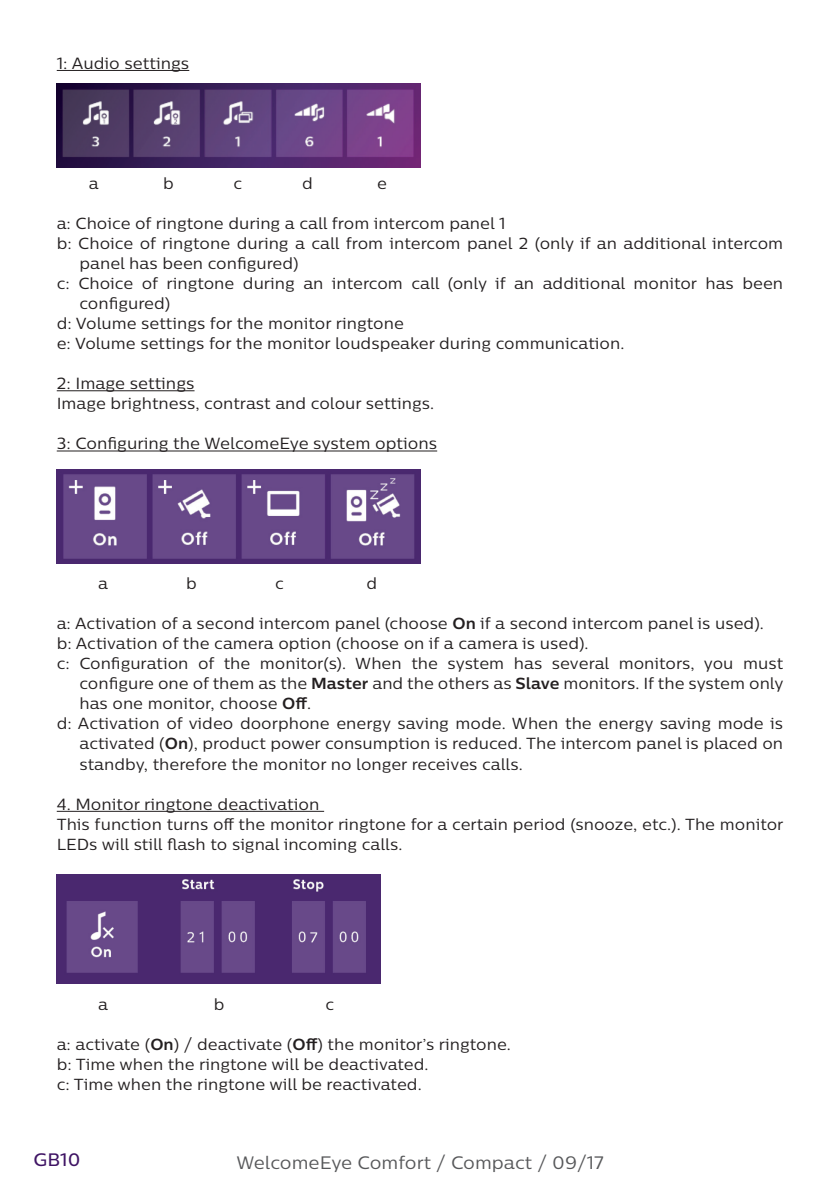
<style>
.page{position:relative;width:840px;height:1191px;background:#fff}
.page>*{position:absolute;margin:0;border:0;box-sizing:border-box;transform-origin:0 0}
.t1{font:18px "Centrale Sans";color:#57585a}
.t2{font:500 18px "Centrale Sans";color:#3f1464}
.t3{font:16.2px "Centrale Sans";color:#231f20}
.t4{font:16px/20px "Centrale Sans";color:#231f20}
.s1{font-weight:700}
</style>
<div class="page">
<hr style="left:57px;top:70px;width:132px;height:1px;background:#231f20">
<hr style="left:57px;top:390px;width:137px;height:1px;background:#231f20">
<hr style="left:57px;top:450px;width:380px;height:1px;background:#231f20">
<hr style="left:57px;top:811px;width:267px;height:1px;background:#231f20">
<img style="left:57px;top:84px;width:363px;height:84px">
<img style="left:57px;top:469px;width:363px;height:95px">
<img style="left:57px;top:875px;width:323px;height:108px">
<p class="t3" style="left:57px;top:53px;width:134px">1: Audio settings</p>
<p class="t4" style="left:89px;top:173px;width:11px">a</p>
<p class="t4" style="left:163px;top:173px;width:12px">b</p>
<p class="t4" style="left:233px;top:173px;width:10px">c</p>
<p class="t4" style="left:302px;top:173px;width:12px">d</p>
<p class="t4" style="left:377px;top:173px;width:11px">e</p>
<p class="t4" style="left:57px;top:213px;width:450px">a: Choice of ringtone during a call from intercom panel 1</p>
<p class="t4" style="left:57px;top:233px;width:727px">b: Choice of ringtone during a call from intercom panel 2 (only if an additional intercom</p>
<p class="t4" style="left:79px;top:253px;width:221px">panel has been configured)</p>
<p class="t4" style="left:57px;top:273px;width:727px">c: Choice of ringtone during an intercom call (only if an additional monitor has been</p>
<p class="t4" style="left:79px;top:293px;width:92px">configured)</p>
<p class="t4" style="left:57px;top:313px;width:348px">d: Volume settings for the monitor ringtone</p>
<p class="t4" style="left:57px;top:333px;width:569px">e: Volume settings for the monitor loudspeaker during communication.</p>
<p class="t3" style="left:57px;top:373px;width:139px">2: Image settings</p>
<p class="t4" style="left:57px;top:393px;width:378px">Image brightness, contrast and colour settings.</p>
<p class="t3" style="left:57px;top:433px;width:382px">3: Configuring the WelcomeEye system options</p>
<p class="t4" style="left:98px;top:573px;width:11px">a</p>
<p class="t4" style="left:186px;top:573px;width:12px">b</p>
<p class="t4" style="left:275px;top:573px;width:10px">c</p>
<p class="t4" style="left:366px;top:573px;width:12px">d</p>
<p class="t4" style="left:57px;top:613px;width:708px">a: Activation of a second intercom panel (choose <span class="s1">On</span> if a second intercom panel is used).</p>
<p class="t4" style="left:57px;top:633px;width:533px">b: Activation of the camera option (choose on if a camera is used).</p>
<p class="t4" style="left:57px;top:653px;width:727px">c: Configuration of the monitor(s). When the system has several monitors, you must</p>
<p class="t4" style="left:79px;top:673px;width:705px">configure one of them as the <span class="s1">Master</span> and the others as <span class="s1">Slave</span> monitors. If the system only</p>
<p class="t4" style="left:79px;top:693px;width:233px">has one monitor, choose <span class="s1">Off</span>.</p>
<p class="t4" style="left:57px;top:713px;width:727px">d: Activation of video doorphone energy saving mode. When the energy saving mode is</p>
<p class="t4" style="left:79px;top:733px;width:704px">activated (<span class="s1">On</span>), product power consumption is reduced. The intercom panel is placed on</p>
<p class="t4" style="left:79px;top:753px;width:444px">standby, therefore the monitor no longer receives calls.</p>
<p class="t3" style="left:57px;top:794px;width:264px">4. Monitor ringtone deactivation</p>
<p class="t4" style="left:57px;top:814px;width:727px">This function turns off the monitor ringtone for a certain period (snooze, etc.). The monitor<br>LEDs will still flash to signal incoming calls.</p>
<p class="t4" style="left:98px;top:994px;width:11px">a</p>
<p class="t4" style="left:214px;top:994px;width:12px">b</p>
<p class="t4" style="left:325px;top:994px;width:10px">c</p>
<p class="t4" style="left:57px;top:1034px;width:455px">a: activate (<span class="s1">On</span>) / deactivate (<span class="s1">Off</span>) the monitor’s ringtone. b: Time when the ringtone will be deactivated.<br>c: Time when the ringtone will be reactivated.</p>
<p class="t2" style="left:34px;top:1147px;width:48px">GB10</p>
<p class="t1" style="left:236px;top:1151px;width:368px">WelcomeEye Comfort / Compact / 09/17</p>
</div>
